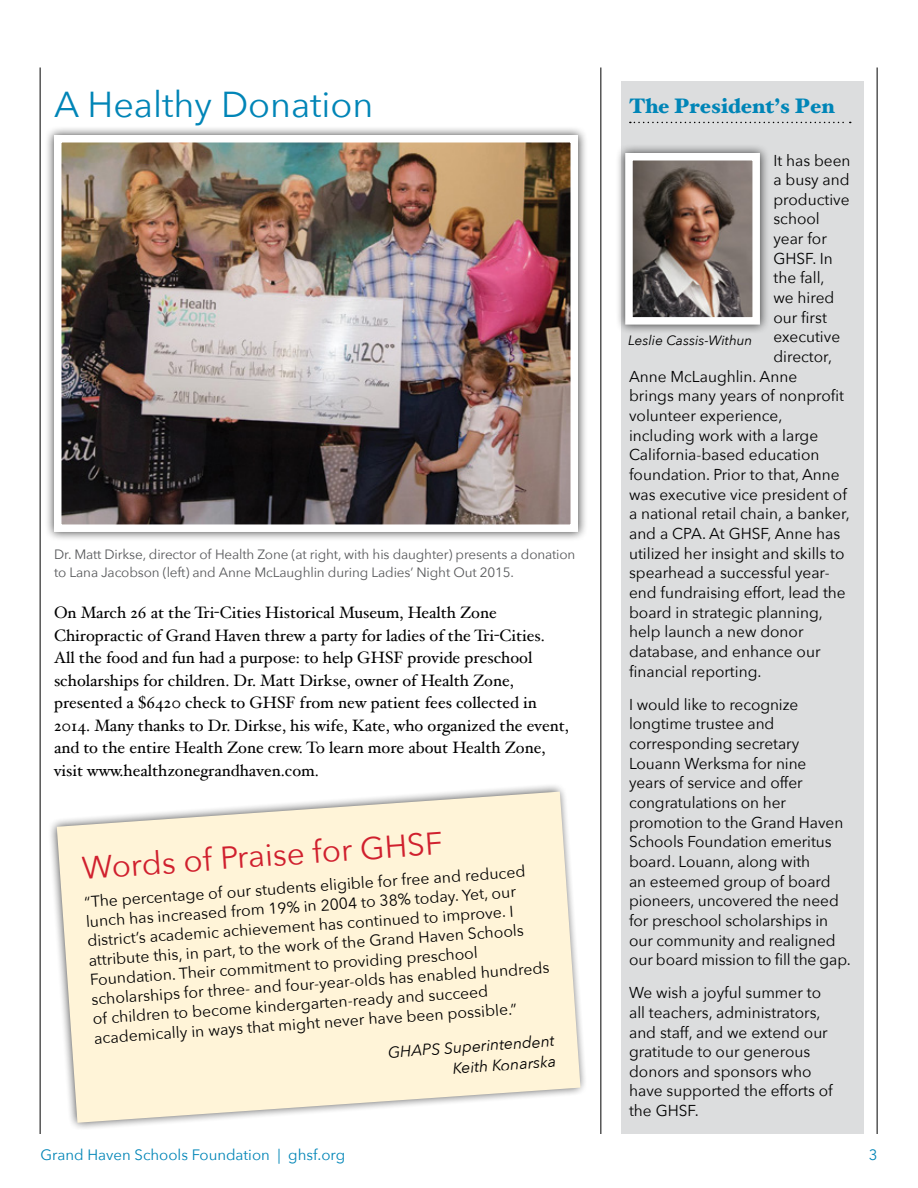
<style>
.page{position:relative;width:918px;height:1188px;background:#fff}
.page>*{position:absolute;margin:0;border:0;box-sizing:border-box;transform-origin:0 0}
.t1{font:36px "Avenir Next";color:#0085b7}
.t2{font:31.5px "Avenir Next";color:#d0202e}
.t3{font:900 21px "Hoefler Text";color:#0085b7}
.t4{font:16.5px/22.5px "Hoefler Text";color:#000}
.t5{font:15.75px/19.6px "Avenir Next";color:#000}
.t6{font:italic 15.75px/20.9px "Avenir Next";color:#000;text-align:right}
.t7{font:15px "Avenir Next";color:#0085b7}
.t8{font:13.5px/18px "Avenir Next";letter-spacing:-.01em;color:#58595b}
.t9{font:italic 13.5px "Avenir Next";color:#000}
</style>
<div class="page">
<hr style="left:40px;top:68px;width:1px;height:1066px;background:#000">
<hr style="left:877px;top:68px;width:1px;height:1066px;background:#000">
<div style="left:621px;top:81px;width:243px;height:1053px;background:#dcddde"></div>
<svg style="left:630px;top:122px;width:221px;height:1px"></svg>
<div style="left:615px;top:143px;width:155px;height:191px;background:#000;opacity:.75"></div>
<img style="left:634px;top:162px;width:117px;height:154px">
<div style="left:625px;top:153px;width:135px;height:172px;border:8px solid #fff"></div>
<hr style="left:600px;top:68px;width:1px;height:1066px;background:#000">
<div style="left:44px;top:125px;width:544px;height:417px;background:#000;opacity:.75"></div>
<img style="left:63px;top:144px;width:506px;height:379px">
<div style="left:54px;top:135px;width:524px;height:397px;border:8px solid #fff"></div>
<svg style="left:50px;top:785px;width:535px;height:344px;background:#fcf3dc"></svg>
<h1 class="t1" style="left:54px;top:83px;width:321px">A Healthy Donation</h1>
<p class="t8" style="left:54px;top:545px;width:523px">Dr. Matt Dirkse, director of Health Zone (at right, with his daughter) presents a donation to Lana Jacobson (left) and Anne McLaughlin during Ladies’ Night Out 2015.</p>
<p class="t4" style="left:54px;top:601px;width:517px">On March 26 at the Tri-Cities Historical Museum, Health Zone Chiropractic of Grand Haven threw a party for ladies of the Tri-Cities.<br>All the food and fun had a purpose: to help GHSF provide preschool scholarships for children. Dr. Matt Dirkse, owner of Health Zone, presented a $6420 check to GHSF from new patient fees collected in 2014. Many thanks to Dr. Dirkse, his wife, Kate, who organized the event, and to the entire Health Zone crew. To learn more about Health Zone, visit www.healthzonegrandhaven.com.</p>
<h2 class="t2" style="left:81px;top:849px;width:363px;rotate:-4deg">Words of Praise for GHSF</h2>
<p class="t5" style="left:84px;top:892px;width:461px;rotate:-4deg">“The percentage of our students eligible for free and reduced lunch has increased from 19% in 2004 to 38% today. Yet, our district’s academic achievement has continued to improve. I attribute this, in part, to the work of the Grand Haven Schools Foundation. Their commitment to providing preschool scholarships for three- and four-year-olds has enabled hundreds of children to become kindergarten-ready and succeed academically in ways that might never have been possible.”</p>
<p class="t6" style="left:387px;top:1042px;width:168px;rotate:-4deg">GHAPS Superintendent<br>Keith Konarska</p>
<h3 class="t3" style="left:629px;top:93px;width:207px">The President’s Pen</h3>
<p class="t5" style="left:773px;top:150px;width:79px">It has been</p>
<p class="t5" style="left:773px;top:170px;width:78px">a busy and</p>
<p class="t5" style="left:773px;top:190px;width:78px">productive</p>
<p class="t5" style="left:773px;top:209px;width:48px">school</p>
<p class="t5" style="left:773px;top:229px;width:55px">year for</p>
<p class="t5" style="left:773px;top:248px;width:61px">GHSF. In</p>
<p class="t5" style="left:773px;top:268px;width:53px">the fall,</p>
<p class="t5" style="left:773px;top:288px;width:62px">we hired</p>
<p class="t5" style="left:773px;top:307px;width:55px">our first</p>
<p class="t5" style="left:773px;top:327px;width:68px">executive</p>
<p class="t5" style="left:773px;top:347px;width:60px">director,</p>
<p class="t5" style="left:629px;top:366px;width:170px">Anne McLaughlin. Anne</p>
<p class="t5" style="left:629px;top:386px;width:217px">brings many years of nonprofit</p>
<p class="t5" style="left:629px;top:406px;width:155px">volunteer experience,</p>
<p class="t5" style="left:629px;top:425px;width:191px">including work with a large</p>
<p class="t5" style="left:629px;top:445px;width:192px">California-based education</p>
<p class="t5" style="left:629px;top:465px;width:212px">foundation. Prior to that, Anne</p>
<p class="t5" style="left:629px;top:484px;width:219px">was executive vice president of</p>
<p class="t5" style="left:629px;top:504px;width:222px">a national retail chain, a banker,</p>
<p class="t5" style="left:629px;top:524px;width:213px">and a CPA. At GHSF, Anne has</p>
<p class="t5" style="left:629px;top:543px;width:217px">utilized her insight and skills to</p>
<p class="t5" style="left:629px;top:563px;width:202px">spearhead a successful year-</p>
<p class="t5" style="left:629px;top:583px;width:218px">end fundraising effort, lead the</p>
<p class="t5" style="left:629px;top:602px;width:195px">board in strategic planning,</p>
<p class="t5" style="left:629px;top:622px;width:176px">help launch a new donor</p>
<p class="t5" style="left:629px;top:642px;width:193px">database, and enhance our</p>
<p class="t5" style="left:629px;top:661px;width:134px">financial reporting.</p>
<p class="t5" style="left:629px;top:694px;width:223px">I would like to recognize longtime trustee and corresponding secretary<br>Louann Werksma for nine<br>years of service and offer congratulations on her promotion to the Grand Haven<br>Schools Foundation emeritus board. Louann, along with<br>an esteemed group of board pioneers, uncovered the need for preschool scholarships in our community and realigned our board mission to fill the gap.</p>
<p class="t5" style="left:629px;top:983px;width:205px">We wish a joyful summer to all teachers, administrators, and staff, and we extend our gratitude to our generous donors and sponsors who have supported the efforts of the GHSF.</p>
<p class="t9" style="left:628px;top:332px;width:126px">Leslie Cassis-Withun</p>
<p class="t7" style="left:40px;top:1146px;width:306px">Grand Haven Schools Foundation | ghsf.org</p>
<p class="t7" style="left:869px;top:1146px;width:10px">3</p>
</div>
